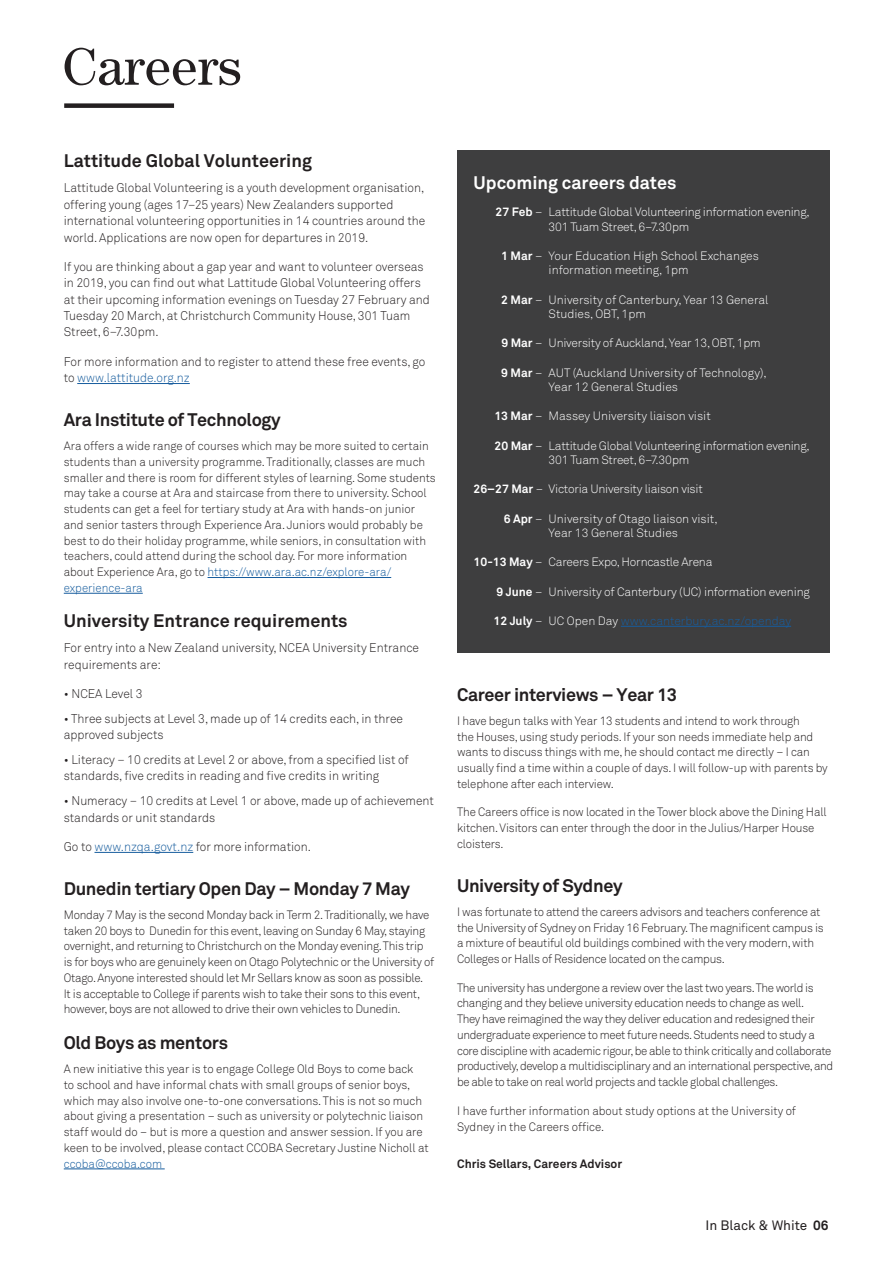
<style>
.page{position:relative;width:893px;height:1263px;background:#fff}
.page>*{position:absolute;margin:0;border:0;box-sizing:border-box;transform-origin:0 0}
.Article_Title{font:52.95px "Century";color:#231f20}
.Introduction_Copy{font:700 18px "Akkurat";letter-spacing:-.02em;color:#231f20}
.Introduction_Copy-2{font:700 18px "Akkurat";color:#231f20}
.Image_caption{font:700 18px "Akkurat";color:#fff}
.t1{font:13.5px "Akkurat";color:#231f20}
.Body_Copy{font:300 12.45px/16.5px "Akkurat";color:#231f20;scale:.96 1}
.Body_Copy-2{font:300 12px/15.8px "Akkurat";letter-spacing:-.01em;color:#231f20;scale:.96 1}
.Image_caption-2{font:300 12px/14.4px "Akkurat";letter-spacing:-.01em;color:#fff}
.Body_Copy-3{font:300 12px/15.8px "Akkurat";letter-spacing:-.03em;color:#231f20;scale:.96 1}
.Image_caption-3{font:300 12px "Akkurat";color:#175d9e}
.Body_Copy-4{font:700 12px "Akkurat";color:#231f20}
.s1{color:#175d9e}
.s2{font-weight:700}
.s3{font-weight:700;color:#fff}
.s4{color:#fff}
</style>
<div class="page">
<div style="left:64px;top:103px;width:110px;height:5px;background:#231f20"></div>
<hr style="left:77px;top:383px;width:113px;height:1px;background:#175d9e">
<hr style="left:208px;top:577px;width:183px;height:1px;background:#175d9e">
<hr style="left:64px;top:593px;width:79px;height:1px;background:#175d9e">
<hr style="left:94px;top:852px;width:99px;height:1px;background:#175d9e">
<hr style="left:64px;top:1168px;width:101px;height:1px;background:#175d9e">
<div style="left:457px;top:150px;width:372px;height:503px;background:#3e3e3f"></div>
<hr style="left:621px;top:626px;width:170px;height:1px;background:#175d9e">
<p class="Article_Title" style="left:62px;top:36px;width:181px">Careers</p>
<p class="Introduction_Copy-2" style="left:64px;top:150px;width:250px">Lattitude Global Volunteering</p>
<p class="Body_Copy" style="left:64px;top:180px;width:378px">Lattitude Global Volunteering is a youth development organisation, offering young (ages 17–25 years) New Zealanders supported international volunteering opportunities in 14 countries around the world. Applications are now open for departures in 2019.</p>
<p class="Body_Copy" style="left:64px;top:258px;width:383px">If you are thinking about a gap year and want to volunteer overseas in 2019, you can find out what Lattitude Global Volunteering offers at their upcoming information evenings on Tuesday 27 February and Tuesday 20 March, at Christchurch Community House, 301 Tuam Street, 6–7.30pm.</p>
<p class="Body_Copy" style="left:64px;top:353px;width:378px">For more information and to register to attend these free events, go to <span class="s1">www.lattitude.org.nz</span></p>
<p class="Introduction_Copy" style="left:64px;top:408px;width:218px">Ara Institute of Technology</p>
<p class="Body_Copy-2" style="left:64px;top:438px;width:389px">Ara offers a wide range of courses which may be more suited to certain students than a university programme. Traditionally, classes are much smaller and there is room for different styles of learning. Some students may take a course at Ara and staircase from there to university. School students can get a feel for tertiary study at Ara with hands-on junior and senior tasters through Experience Ara. Juniors would probably be best to do their holiday programme, while seniors, in consultation with teachers, could attend during the school day. For more information about Experience Ara, go to <span class="s1">https://www.ara.ac.nz/explore-ara/ experience-ara</span></p>
<p class="Introduction_Copy-2" style="left:64px;top:609px;width:285px">University Entrance requirements</p>
<p class="Body_Copy" style="left:64px;top:640px;width:371px">For entry into a New Zealand university, NCEA University Entrance requirements are:</p>
<p class="Body_Copy" style="left:64px;top:685px;width:84px">• NCEA Level 3</p>
<p class="Body_Copy" style="left:64px;top:710px;width:355px">• Three subjects at Level 3, made up of 14 credits each, in three approved subjects</p>
<p class="Body_Copy" style="left:64px;top:752px;width:361px">• Literacy – 10 credits at Level 2 or above, from a specified list of standards, five credits in reading and five credits in writing</p>
<p class="Body_Copy" style="left:64px;top:793px;width:387px">• Numeracy – 10 credits at Level 1 or above, made up of achievement standards or unit standards</p>
<p class="Body_Copy" style="left:64px;top:838px;width:259px">Go to <span class="s1">www.nzqa.govt.nz</span> for more information.</p>
<p class="Introduction_Copy" style="left:64px;top:877px;width:348px">Dunedin tertiary Open Day – Monday 7 May</p>
<p class="Body_Copy-2" style="left:64px;top:907px;width:387px">Monday 7 May is the second Monday back in Term 2. Traditionally, we have taken 20 boys to Dunedin for this event, leaving on Sunday 6 May, staying overnight, and returning to Christchurch on the Monday evening. This trip is for boys who are genuinely keen on Otago Polytechnic or the University of Otago. Anyone interested should let Mr Sellars know as soon as possible.<br>It is acceptable to College if parents wish to take their sons to this event, however, boys are not allowed to drive their own vehicles to Dunedin.</p>
<p class="Introduction_Copy" style="left:64px;top:1031px;width:166px">Old Boys as mentors</p>
<p class="Body_Copy-2" style="left:64px;top:1061px;width:382px">A new initiative this year is to engage College Old Boys to come back<br>to school and have informal chats with small groups of senior boys, which may also involve one-to-one conversations. This is not so much about giving a presentation – such as university or polytechnic liaison staff would do – but is more a question and answer session. If you are keen to be involved, please contact CCOBA Secretary Justine Nicholl at <span class="s1">ccoba@ccoba.com</span></p>
<p class="Image_caption" style="left:474px;top:171px;width:204px">Upcoming careers dates</p>
<p class="Image_caption-2" style="left:549px;top:205px;width:263px;text-indent:-53px"><span class="s2">27 Feb</span> – Lattitude Global Volunteering information evening,<br>301 Tuam Street, 6–7.30pm</p>
<p class="Image_caption-2" style="left:549px;top:249px;width:212px;text-indent:-47px"><span class="s2">1 Mar</span> – Your Education High School Exchanges information meeting, 1pm</p>
<p class="Image_caption-2" style="left:549px;top:293px;width:222px;text-indent:-47px"><span class="s2">2 Mar</span> – University of Canterbury, Year 13 General<br>Studies, OBT, 1pm</p>
<p class="Image_caption-2" style="left:501px;top:336px;width:261px"><span class="s2">9 Mar</span> – University of Auckland, Year 13, OBT, 1pm</p>
<p class="Image_caption-2" style="left:549px;top:366px;width:219px;text-indent:-47px"><span class="s2">9 Mar</span> – AUT (Auckland University of Technology),<br>Year 12 General Studies</p>
<p class="Image_caption-2" style="left:494px;top:409px;width:218px"><span class="s2">13 Mar</span> – Massey University liaison visit</p>
<p class="Image_caption-2" style="left:549px;top:438px;width:263px;text-indent:-54px"><span class="s2">20 Mar</span> – Lattitude Global Volunteering information evening,<br>301 Tuam Street, 6–7.30pm</p>
<p class="Image_caption-2" style="left:474px;top:482px;width:231px"><span class="s2">26–27 Mar</span> – Victoria University liaison visit</p>
<p class="Image_caption-2" style="left:504px;top:511px;width:216px;text-align:center"><span class="s2">6 Apr</span> – University of Otago liaison visit,<br>Year 13 General Studies</p>
<p class="Image_caption-2" style="left:474px;top:555px;width:240px"><span class="s2">10-13 May</span> – Careers Expo, Horncastle Arena</p>
<p class="Image_caption-2" style="left:497px;top:584px;width:315px"><span class="s2">9 June</span> – University of Canterbury (UC) information evening</p>
<p class="Image_caption-3" style="left:493px;top:614px;width:299px"><span class="s3">12 July</span> <span class="s4">– UC Open Day</span> www.canterbury.ac.nz/openday</p>
<p class="Introduction_Copy" style="left:457px;top:683px;width:222px">Career interviews – Year 13</p>
<p class="Body_Copy-2" style="left:457px;top:713px;width:388px">I have begun talks with Year 13 students and intend to work through<br>the Houses, using study periods. If your son needs immediate help and wants to discuss things with me, he should contact me directly – I can usually find a time within a couple of days. I will follow-up with parents by telephone after each interview.</p>
<p class="Body_Copy-2" style="left:457px;top:805px;width:386px">The Careers office is now located in the Tower block above the Dining Hall kitchen. Visitors can enter through the door in the Julius/Harper House cloisters.</p>
<p class="Introduction_Copy" style="left:457px;top:874px;width:167px">University of Sydney</p>
<p class="Body_Copy-2" style="left:457px;top:904px;width:383px">I was fortunate to attend the careers advisors and teachers conference at the University of Sydney on Friday 16 February. The magnificent campus is a mixture of beautiful old buildings combined with the very modern, with Colleges or Halls of Residence located on the campus.</p>
<p class="Body_Copy-3" style="left:457px;top:980px;width:393px">The university has undergone a review over the last two years. The world is changing and they believe university education needs to change as well.<br>They have reimagined the way they deliver education and redesigned their undergraduate experience to meet future needs. Students need to study a core discipline with academic rigour, be able to think critically and collaborate productively, develop a multidisciplinary and an international perspective, and be able to take on real world projects and tackle global challenges.</p>
<p class="Body_Copy-2" style="left:457px;top:1103px;width:354px">I have further information about study options at the University of<br>Sydney in the Careers office.</p>
<p class="Body_Copy-4" style="left:457px;top:1156px;width:167px">Chris Sellars, Careers Advisor</p>
<p class="t1" style="left:706px;top:1217px;width:124px">In Black &amp; White <span class="s2">06</span></p>
</div>
